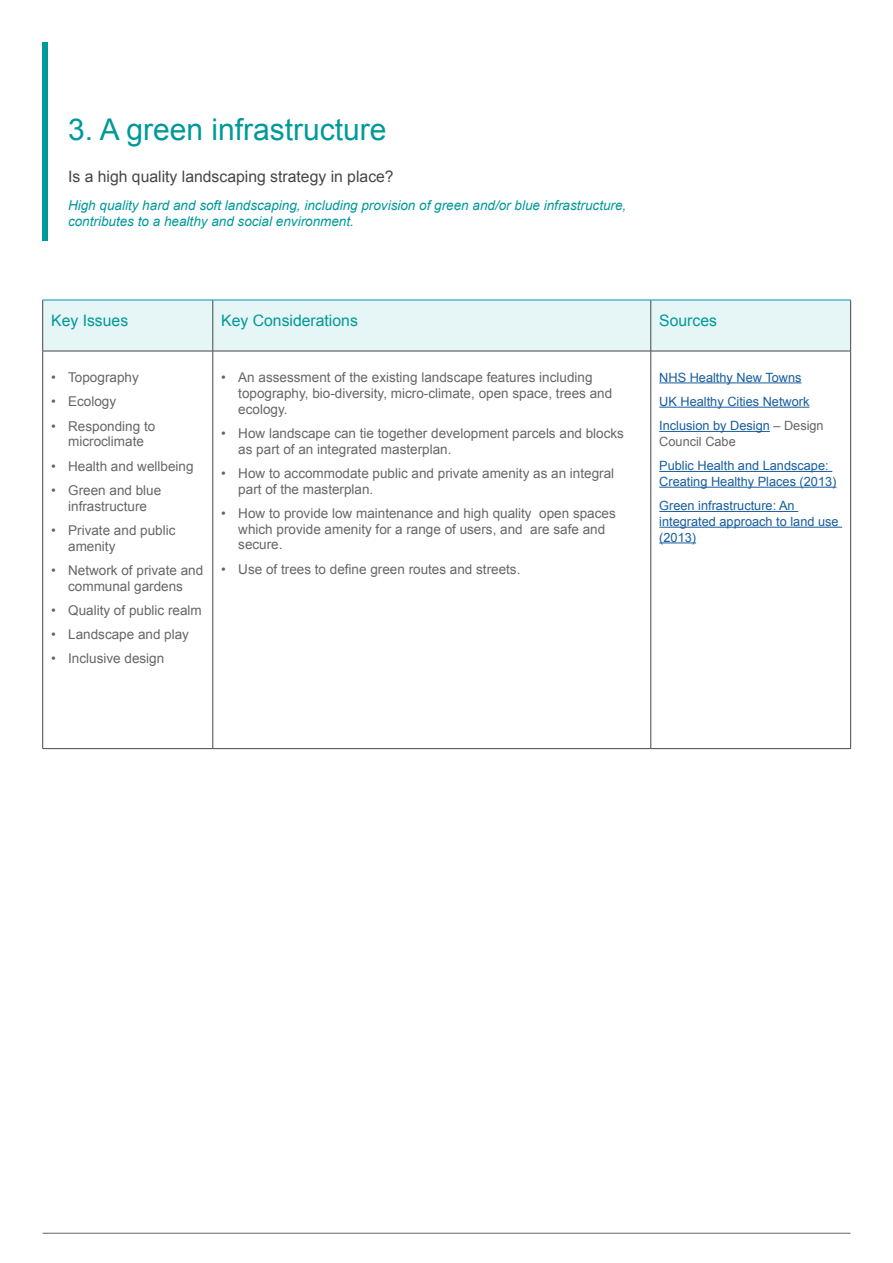
<style>
.page{position:relative;width:893px;height:1263px;background:#fff}
.page>*{position:absolute;margin:0;border:0;box-sizing:border-box;transform-origin:0 0}
.Page_title{font:30px "Arial";color:#099}
.Title_12_15{font:15.75px "Arial";color:#454647}
.Main_sections_title{font:15.75px "Arial";color:#099}
.t1{font:13.5px/15.8px "Arial";color:#666}
.Italic_text_10_13{font:italic 13.5px/15.8px "Arial";color:#099}
.Table_Small_Text{font:12.75px/15.8px "Arial";color:#175d9e}
.Table_Small_Text-2{font:12.75px/15.8px "Arial";color:#666}
.s1{color:#175d9e}
</style>
<div class="page">
<hr style="left:43px;top:1233px;width:807px;height:1px;background:#666">
<div style="left:43px;top:43px;width:5px;height:198px;background:#099"></div>
<div style="left:43px;top:301px;width:807px;height:50px;background:#e6f5f5"></div>
<hr style="left:42px;top:300px;width:1px;height:51px;background:#454647">
<hr style="left:213px;top:300px;width:1px;height:51px;background:#454647">
<hr style="left:650px;top:300px;width:1px;height:51px;background:#454647">
<hr style="left:850px;top:300px;width:1px;height:51px;background:#454647">
<hr style="left:43px;top:351px;width:170px;height:1px;background:#454647">
<hr style="left:42px;top:351px;width:1px;height:397px;background:#454647">
<hr style="left:213px;top:351px;width:438px;height:1px;background:#454647">
<hr style="left:213px;top:351px;width:1px;height:397px;background:#454647">
<hr style="left:651px;top:351px;width:200px;height:1px;background:#454647">
<hr style="left:650px;top:351px;width:1px;height:397px;background:#454647">
<hr style="left:850px;top:351px;width:1px;height:397px;background:#454647">
<hr style="left:43px;top:748px;width:170px;height:1px;background:#454647">
<hr style="left:213px;top:748px;width:438px;height:1px;background:#454647">
<hr style="left:651px;top:748px;width:200px;height:1px;background:#454647">
<hr style="left:43px;top:300px;width:170px;height:1px;background:#0093ba">
<hr style="left:213px;top:300px;width:438px;height:1px;background:#0093ba">
<hr style="left:651px;top:300px;width:200px;height:1px;background:#0093ba">
<hr style="left:659px;top:382px;width:142px;height:1px;background:#175d9e">
<hr style="left:659px;top:407px;width:150px;height:1px;background:#175d9e">
<hr style="left:659px;top:431px;width:111px;height:1px;background:#175d9e">
<hr style="left:659px;top:471px;width:173px;height:1px;background:#175d9e">
<hr style="left:659px;top:487px;width:177px;height:1px;background:#175d9e">
<hr style="left:659px;top:511px;width:139px;height:1px;background:#175d9e">
<hr style="left:659px;top:527px;width:183px;height:1px;background:#175d9e">
<hr style="left:659px;top:542px;width:37px;height:1px;background:#175d9e">
<p class="Page_title" style="left:68px;top:110px;width:320px">3. A green infrastructure</p>
<p class="Title_12_15" style="left:68px;top:166px;width:327px">Is a high quality landscaping strategy in place?</p>
<p class="Italic_text_10_13" style="left:68px;top:198px;width:560px">High quality hard and soft landscaping, including provision of green and/or blue infrastructure, contributes to a healthy and social environment.</p>
<p class="Main_sections_title" style="left:51px;top:310px;width:79px">Key Issues</p>
<p class="Main_sections_title" style="left:221px;top:310px;width:138px">Key Considerations</p>
<p class="Main_sections_title" style="left:659px;top:310px;width:59px">Sources</p>
<p class="t1" style="left:51px;top:370px;width:89px">• Topography</p>
<p class="t1" style="left:51px;top:394px;width:67px">• Ecology</p>
<p class="t1" style="left:51px;top:418px;width:106px;text-align:center">• Responding to microclimate</p>
<p class="t1" style="left:51px;top:458px;width:144px">• Health and wellbeing</p>
<p class="t1" style="left:51px;top:482px;width:112px;text-align:center">• Green and blue infrastructure</p>
<p class="t1" style="left:68px;top:522px;width:109px;text-indent:-17px">• Private and public amenity</p>
<p class="t1" style="left:51px;top:562px;width:154px;text-align:center">• Network of private and communal gardens</p>
<p class="t1" style="left:51px;top:602px;width:152px">• Quality of public realm</p>
<p class="t1" style="left:51px;top:627px;width:139px">• Landscape and play</p>
<p class="t1" style="left:51px;top:651px;width:115px">• Inclusive design</p>
<p class="t1" style="left:238px;top:370px;width:375px;text-indent:-17px">• An assessment of the existing landscape features including topography, bio-diversity, micro-climate, open space, trees and ecology.</p>
<p class="t1" style="left:238px;top:425px;width:387px;text-indent:-17px">• How landscape can tie together development parcels and blocks as part of an integrated masterplan.</p>
<p class="t1" style="left:238px;top:465px;width:377px;text-indent:-17px">• How to accommodate public and private amenity as an integral part of the masterplan.</p>
<p class="t1" style="left:238px;top:505px;width:379px;text-indent:-17px">• How to provide low maintenance and high quality open spaces which provide amenity for a range of users, and are safe and secure.</p>
<p class="t1" style="left:221px;top:561px;width:301px">• Use of trees to define green routes and streets.</p>
<p class="Table_Small_Text" style="left:659px;top:369px;width:144px">NHS Healthy New Towns</p>
<p class="Table_Small_Text" style="left:659px;top:394px;width:152px">UK Healthy Cities Network</p>
<p class="Table_Small_Text-2" style="left:659px;top:418px;width:166px"><span class="s1">Inclusion by Design</span> – Design<br>Council Cabe</p>
<p class="Table_Small_Text" style="left:659px;top:458px;width:179px">Public Health and Landscape:<br>Creating Healthy Places (2013)</p>
<p class="Table_Small_Text" style="left:659px;top:498px;width:181px">Green infrastructure: An integrated approach to land use (2013)</p>
</div>
